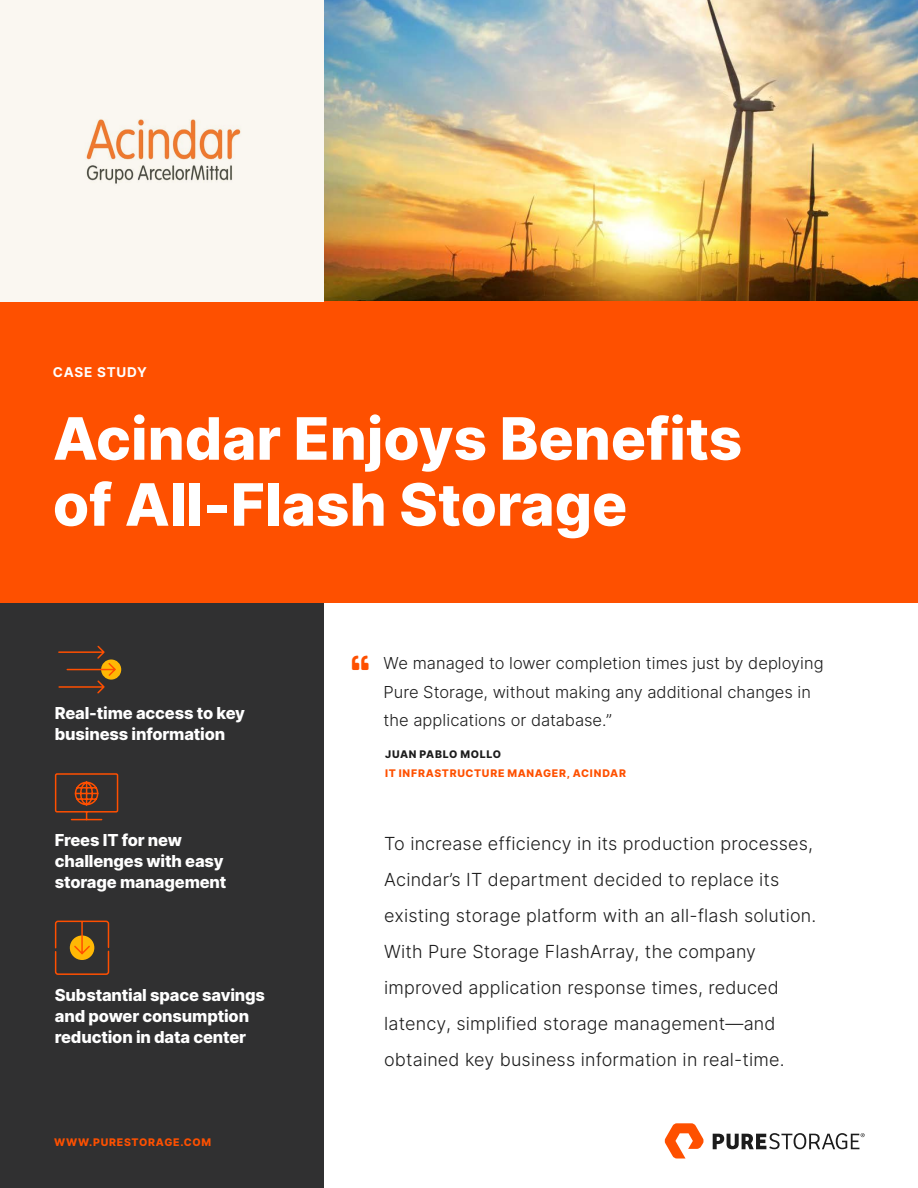
<style>
.page{position:relative;width:918px;height:1188px;background:#fff}
.page>*{position:absolute;margin:0;border:0;box-sizing:border-box;transform-origin:0 0}
.p_title_cover{font:800 58.5px/66px "Inter";color:#fff}
.p_summary_adjusted{font:300 18px/36px "Inter";letter-spacing:.01em;color:#1c1c1c}
.p_impact_body{font:800 16.5px/21px "Inter";letter-spacing:-.01em;color:#fff}
.t1{font:300 16.5px/28.5px "Inter";color:#1c1c1c}
.t2{font:700 13.5px "Inter";letter-spacing:.06em;color:#fff}
.p_quote_attribute{font:800 10.5px "Inter";letter-spacing:.065em;color:#fe5000}
.p_quote_attribute-2{font:800 10.5px "Inter";letter-spacing:.06em;color:#1c1c1c}
</style>
<div class="page">
<div style="left:0;top:598px;width:324px;height:590px;background:#303031"></div>
<img style="left:324px;top:0;width:594px;height:301px">
<svg style="left:665px;top:1123px;width:39px;height:36px"></svg>
<svg style="left:713px;top:1133px;width:152px;height:16px"></svg>
<div style="left:0;top:301px;width:918px;height:301px;background:#fe5000"></div>
<div style="left:0;top:0;width:324px;height:301px;background:#faf7f1"></div>
<div style="left:101px;top:659px;width:20px;height:21px;background:#ffb805;border-radius:50%"></div>
<svg style="left:58px;top:645px;width:59px;height:49px"></svg>
<svg style="left:54px;top:773px;width:65px;height:48px"></svg>
<svg style="left:54px;top:920px;width:56px;height:55px"></svg>
<img style="left:86px;top:119px;width:155px;height:65px">
<p class="t2" style="left:53px;top:363px;width:96px">CASE STUDY</p>
<p class="p_title_cover" style="left:53px;top:404px;width:691px">Acindar Enjoys Benefits of All-Flash Storage</p>
<p class="p_impact_body" style="left:55px;top:702px;width:192px">Real-time access to key business information</p>
<p class="p_impact_body" style="left:55px;top:829px;width:173px">Frees IT for new challenges with easy storage management</p>
<p class="p_impact_body" style="left:55px;top:984px;width:212px">Substantial space savings and power consumption reduction in data center</p>
<p class="p_quote_attribute" style="left:54px;top:1135px;width:159px">WWW.PURESTORAGE.COM</p>
<p class="t1" style="left:384px;top:649px;width:442px">We managed to lower completion times just by deploying<br>Pure Storage, without making any additional changes in the applications or database.”</p>
<p class="p_quote_attribute-2" style="left:385px;top:747px;width:117px">JUAN PABLO MOLLO</p>
<p class="p_quote_attribute" style="left:385px;top:766px;width:242px">IT INFRASTRUCTURE MANAGER, ACINDAR</p>
<p class="p_summary_adjusted" style="left:384px;top:825px;width:434px">To increase efficiency in its production processes, Acindar’s IT department decided to replace its existing storage platform with an all-flash solution.<br>With Pure Storage FlashArray, the company improved application response times, reduced latency, simplified storage management—and obtained key business information in real-time.</p>
</div>
